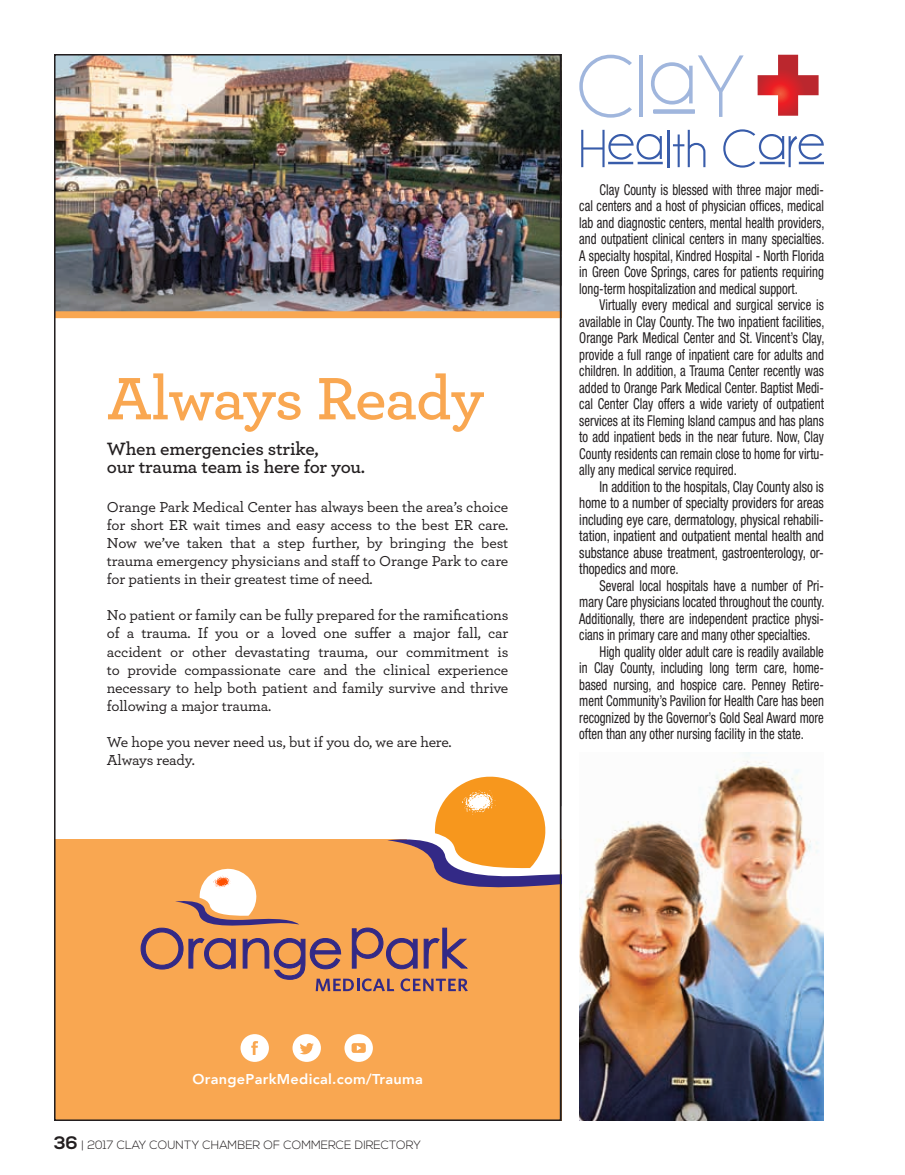
<style>
.page{position:relative;width:905px;height:1175px;background:#fff}
.page>*{position:absolute;margin:0;border:0;box-sizing:border-box;transform-origin:0 0}
.t1{font:600 62.7px "Archer";letter-spacing:-.02em;color:#f9a751}
.t2{font:600 18.75px/18px "Archer";letter-spacing:-.01em;color:#231f20}
.t3{font:condensed 15px/16.5px "Helvetica Neue LT Std";color:#231f20;text-align:justify;scale:.85 1}
.t4{font:500 15px/18px "Archer";letter-spacing:-.01em;color:#231f20;text-align:justify}
.t5{font:condensed 15px/16.5px "Helvetica Neue LT Std";color:#231f20;text-align:justify;scale:.88 1}
.t6{font:800 14.25px "Avenir";letter-spacing:.02em;color:#fff}
.t7{font:300 12px "Nexa";color:#231f20}
.t8{font:8.25px "Helvetica";color:#000}
.s1{font-weight:700;font-size:18px}
</style>
<div class="page">
<div style="left:54px;top:839px;width:507px;height:282px;background:#f9a751"></div>
<img style="left:57px;top:57px;width:501px;height:261px">
<div style="left:292px;top:1034px;width:29px;height:27px;background:#fff;border-radius:50%"></div>
<svg style="left:300px;top:1043px;width:14px;height:11px"></svg>
<div style="left:240px;top:1034px;width:29px;height:27px;background:#fff;border-radius:50%"></div>
<svg style="left:251px;top:1041px;width:7px;height:14px"></svg>
<div style="left:344px;top:1034px;width:29px;height:27px;background:#fff;border-radius:50%"></div>
<svg style="left:351px;top:1043px;width:15px;height:9px"></svg>
<svg style="left:141px;top:776px;width:417px;height:215px"></svg>
<svg style="left:579px;top:55px;width:53px;height:63px"></svg>
<hr style="left:639px;top:55px;width:4px;height:62px;background:#a0b6dd">
<svg style="left:651px;top:55px;width:92px;height:62px"></svg>
<svg style="left:757px;top:55px;width:61px;height:61px"></svg>
<hr style="left:653px;top:110px;width:41px;height:3px;background:#a0b6dd">
<svg style="left:581px;top:130px;width:80px;height:37px"></svg>
<hr style="left:667px;top:130px;width:2px;height:37px;background:#385caa">
<svg style="left:673px;top:130px;width:32px;height:37px"></svg>
<svg style="left:723px;top:129px;width:100px;height:39px"></svg>
<hr style="left:608px;top:162px;width:25px;height:2px;background:#385caa">
<hr style="left:637px;top:162px;width:25px;height:2px;background:#385caa">
<hr style="left:759px;top:162px;width:25px;height:2px;background:#385caa">
<hr style="left:798px;top:162px;width:26px;height:2px;background:#385caa">
<img style="left:579px;top:752px;width:245px;height:368px">
<h1 class="t1" style="left:107px;top:351px;width:379px">Always Ready</h1>
<p class="t2" style="left:107px;top:438px;width:260px">When emergencies strike,<br>our trauma team is here for you.</p>
<p class="t4" style="left:107px;top:497px;width:403px">Orange Park Medical Center has always been the area’s choice for short ER wait times and easy access to the best ER care.<br>Now we’ve taken that a step further, by bringing the best trauma emergency physicians and staff to Orange Park to care for patients in their greatest time of need.</p>
<p class="t4" style="left:107px;top:605px;width:403px">No patient or family can be fully prepared for the ramifications of a trauma. If you or a loved one suffer a major fall, car accident or other devastating trauma, our commitment is to provide compassionate care and the clinical experience necessary to help both patient and family survive and thrive following a major trauma.</p>
<p class="t4" style="left:107px;top:732px;width:346px">We hope you never need us, but if you do, we are here.<br>Always ready.</p>
<p class="t3" style="left:579px;top:181px;width:290px;text-indent:20px">Clay County is blessed with three major medi&shy;cal centers and a host of physician offices, medical lab and diagnostic centers, mental health providers, and outpatient clinical centers in many specialties.<br>A specialty hospital, Kindred Hospital - North Florida in Green Cove Springs, cares for patients requiring long-term hospitalization and medical support.</p>
<p class="t3" style="left:579px;top:297px;width:290px;text-indent:20px">Virtually every medical and surgical service is available in Clay County. The two inpatient facilities, Orange Park Medical Center and St. Vincent’s Clay, provide a full range of inpatient care for adults and children. In addition, a Trauma Center recently was added to Orange Park Medical Center. Baptist Medi&shy;cal Center Clay offers a wide variety of outpatient services at its Fleming Island campus and has plans to add inpatient beds in the near future. Now, Clay County residents can remain close to home for virtu&shy;ally any medical service required.</p>
<p class="t5" style="left:579px;top:478px;width:279px;text-indent:20px">In addition to the hospitals, Clay County also is home to a number of specialty providers for areas including eye care, dermatology, physical rehabili&shy;tation, inpatient and outpatient mental health and substance abuse treatment, gastroenterology, or&shy;thopedics and more.</p>
<p class="t3" style="left:599px;top:577px;width:265px">Several local hospitals have a number of Pri-</p>
<p class="t3" style="left:579px;top:594px;width:290px">mary Care physicians located throughout the county.</p>
<p class="t3" style="left:579px;top:610px;width:289px">Additionally, there are independent practice physi-</p>
<p class="t3" style="left:579px;top:627px;width:273px">cians in primary care and many other specialties.</p>
<p class="t3" style="left:599px;top:643px;width:265px">High quality older adult care is readily available</p>
<p class="t3" style="left:579px;top:660px;width:289px">in Clay County, including long term care, home-</p>
<p class="t3" style="left:579px;top:676px;width:289px">based nursing, and hospice care. Penney Retire-</p>
<p class="t3" style="left:579px;top:693px;width:289px">ment Community’s Pavilion for Health Care has been</p>
<p class="t3" style="left:579px;top:709px;width:289px">recognized by the Governor’s Gold Seal Award more</p>
<p class="t3" style="left:579px;top:726px;width:266px">often than any other nursing facility in the state.</p>
<p class="t6" style="left:192px;top:1066px;width:232px">OrangeParkMedical.com/Trauma</p>
<p class="t8" style="left:68px;top:1133px;width:256px">OPMC-7882 Orange Park Trauma Ad_NewsPaper_5x10.75.indd 1</p>
<p class="t7" style="left:54px;top:1138px;width:368px"><span class="s1">36</span> | 2017 CLAY COUNTY CHAMBER OF COMMERCE DIRECTORY</p>
</div>
